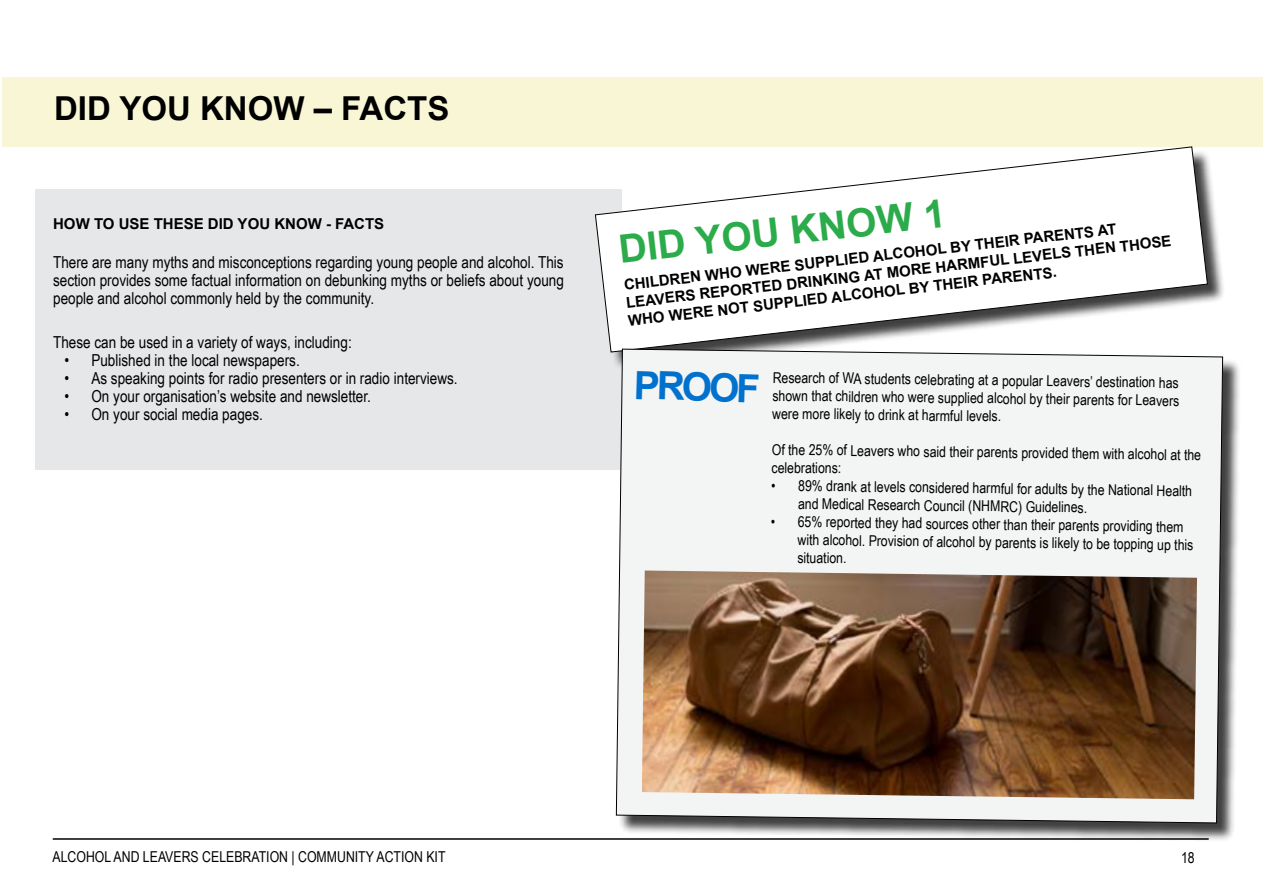
<style>
.page{position:relative;width:1263px;height:893px;background:#fff}
.page>*{position:absolute;margin:0;border:0;box-sizing:border-box;transform-origin:0 0}
.t1{font:700 39px "Arial";color:#2bab4a}
.t2{font:700 39px "Arial";color:#0072ce}
.t3{font:700 33px "Arial";color:#000}
.t4{font:16.5px/18px "Arial Narrow";color:#000;text-align:justify}
.t5{font:15px/18.1px "Arial Narrow";color:#000}
.t6{font:700 15px/18.1px "Arial";color:#000}
</style>
<div class="page">
<hr style="left:53px;top:838px;width:1155px;height:2px;background:#000">
<div style="left:2px;top:77px;width:1261px;height:70px;background:#f9f6d6"></div>
<div style="left:35px;top:189px;width:587px;height:281px;background:#e6e7e8"></div>
<div style="left:598px;top:149px;width:628px;height:222px;background:#000;opacity:.75"></div>
<svg style="left:595px;top:146px;width:613px;height:206px"></svg>
<div style="left:619px;top:351px;width:622px;height:491px;background:#000;opacity:.75"></div>
<div style="left:616px;top:349px;width:607px;height:474px;background:#f3f4f4"></div>
<img style="left:642px;top:570px;width:555px;height:229px">
<h2 class="t3" style="left:54px;top:87px;width:397px">DID YOU KNOW – FACTS</h2>
<p class="t6" style="left:53px;top:215px;width:333px">HOW TO USE THESE DID YOU KNOW - FACTS</p>
<p class="t4" style="left:53px;top:253px;width:512px">There are many myths and misconceptions regarding young people and alcohol. This section provides some factual information on debunking myths or beliefs about young people and alcohol commonly held by the community.</p>
<p class="t4" style="left:53px;top:333px;width:300px">These can be used in a variety of ways, including:</p>
<p class="t4" style="left:64px;top:351px;width:237px">• Published in the local newspapers.</p>
<p class="t4" style="left:64px;top:369px;width:395px">• As speaking points for radio presenters or in radio interviews.</p>
<p class="t4" style="left:64px;top:387px;width:308px">• On your organisation’s website and newsletter.</p>
<p class="t4" style="left:64px;top:405px;width:200px">• On your social media pages.</p>
<h1 class="t1" style="left:616px;top:225px;width:330px;rotate:-7deg">DID YOU KNOW 1</h1>
<p class="t6" style="left:623px;top:274px;width:550px;rotate:-6deg">CHILDREN WHO WERE SUPPLIED ALCOHOL BY THEIR PARENTS AT<br>LEAVERS REPORTED DRINKING AT MORE HARMFUL LEVELS THEN THOSE<br>WHO WERE NOT SUPPLIED ALCOHOL BY THEIR PARENTS.</p>
<h1 class="t2" style="left:635px;top:359px;width:128px;rotate:2deg">PROOF</h1>
<p class="t5" style="left:773px;top:367px;width:408px;text-align:justify;rotate:1deg">Research of WA students celebrating at a popular Leavers’ destination has shown that children who were supplied alcohol by their parents for Leavers were more likely to drink at harmful levels.</p>
<p class="t5" style="left:772px;top:438px;width:431px;line-height:18.8px;rotate:1deg">Of the 25% of Leavers who said their parents provided them with alcohol at the celebrations:</p>
<p class="t5" style="left:799px;top:475px;width:395px;text-indent:-27px;rotate:1deg">• 89% drank at levels considered harmful for adults by the National Health and Medical Research Council (NHMRC) Guidelines.</p>
<p class="t5" style="left:798px;top:511px;width:397px;text-indent:-27px;rotate:1deg">• 65% reported they had sources other than their parents providing them with alcohol. Provision of alcohol by parents is likely to be topping up this situation.</p>
<p class="t5" style="left:52px;top:847px;width:395px">ALCOHOL AND LEAVERS CELEBRATION | COMMUNITY ACTION KIT</p>
<p class="t5" style="left:1181px;top:848px;width:15px">18</p>
</div>
